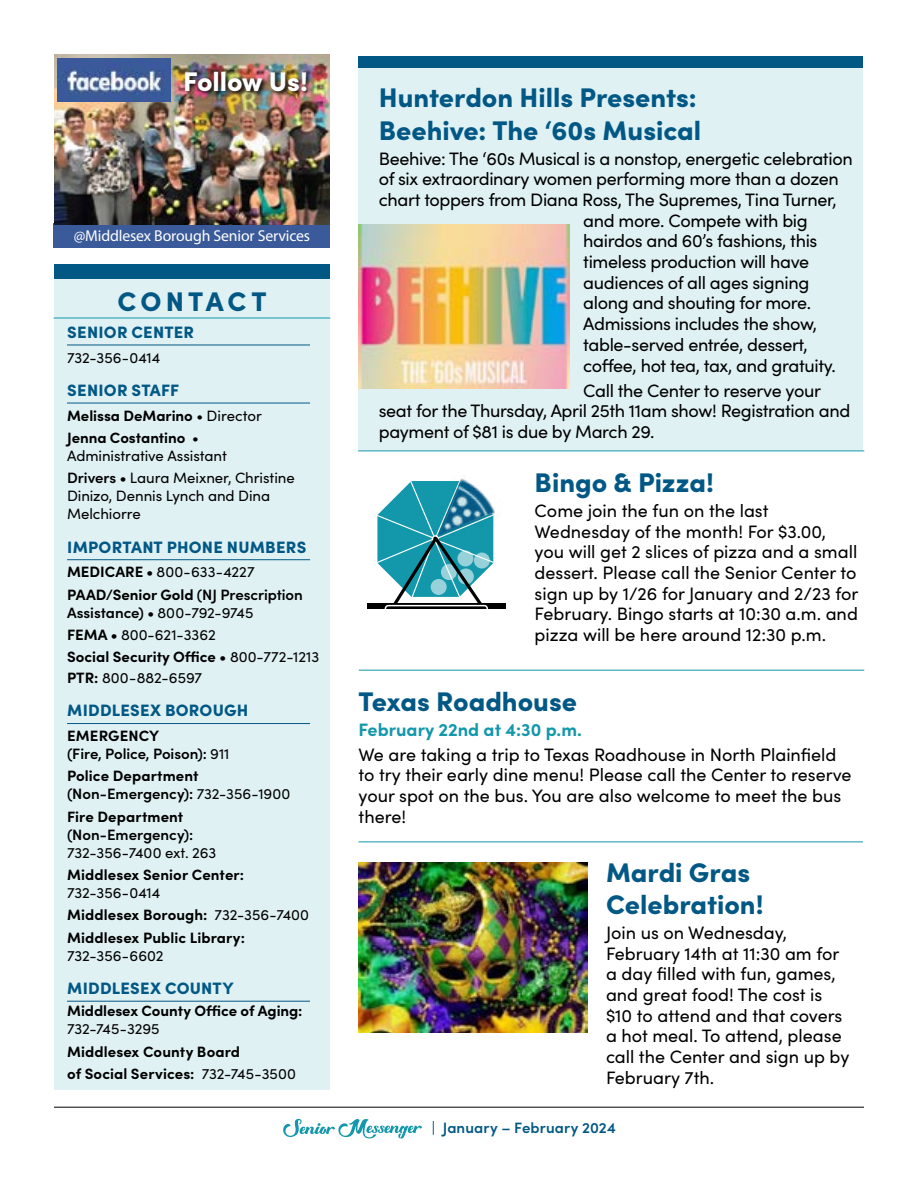
<style>
.page{position:relative;width:918px;height:1188px;background:#fff}
.page>*{position:absolute;margin:0;border:0;box-sizing:border-box;transform-origin:0 0}
.t1{font:900 27px/32.4px "Sofia Pro";color:#025885}
.t2{font:900 27px "Sofia Pro";letter-spacing:-.005em;color:#fff}
.t3{font:900 27px "Sofia Pro";letter-spacing:.145em;color:#025885}
.t4{font:18px/20.7px "Sofia Pro";color:#000}
.t5{font:18px/20.7px "Sofia Pro";letter-spacing:-.02em;color:#000}
.t6{font:700 18px "Sofia Pro";color:#1297ab}
.t7{font:900 16.5px "Sofia Pro";letter-spacing:.015em;color:#025885}
.t8{font:15.75px "Myriad Pro";letter-spacing:-.01em;color:#fff}
.t9{font:700 15px/22.4px "Sofia Pro";letter-spacing:.005em;color:#000}
.t10{font:15px/21.8px "Sofia Pro";letter-spacing:-.005em;color:#000}
.t11{font:600 15px/18px "Sofia Pro";letter-spacing:-.005em;color:#000}
.t12{font:600 15px "Sofia Pro";letter-spacing:.005em;color:#025885}
.s1{font-weight:400}
.s2{font-weight:600}
.s3{font-weight:700}
</style>
<div class="page">
<div style="left:358px;top:64px;width:505px;height:387px;background:#e0f1f4"></div>
<div style="left:358px;top:56px;width:505px;height:12px;background:#025885"></div>
<hr style="left:358px;top:451px;width:506px;height:1px;background:#1297ab">
<hr style="left:54px;top:1107px;width:810px;height:1px;background:#000">
<svg style="left:283px;top:1119px;width:139px;height:20px"></svg>
<div style="left:54px;top:223px;width:276px;height:25px;background:#3b5a9a"></div>
<img style="left:54px;top:54px;width:276px;height:170px">
<img style="left:57px;top:59px;width:114px;height:42px">
<div style="left:185px;top:69px;width:127px;height:29px;background:#000;opacity:.88"></div>
<hr style="left:359px;top:670px;width:505px;height:1px;background:#1297ab">
<hr style="left:359px;top:842px;width:504px;height:1px;background:#1297ab">
<div style="left:54px;top:275px;width:276px;height:815px;background:#e0f1f4"></div>
<hr style="left:67px;top:345px;width:243px;height:1px;background:#025885">
<hr style="left:67px;top:403px;width:243px;height:1px;background:#025885">
<hr style="left:67px;top:559px;width:243px;height:1px;background:#025885">
<hr style="left:67px;top:723px;width:243px;height:1px;background:#025885">
<hr style="left:67px;top:1001px;width:243px;height:1px;background:#025885">
<hr style="left:54px;top:318px;width:276px;height:1px;background:#1297ab">
<div style="left:54px;top:264px;width:276px;height:14px;background:#025885"></div>
<div style="left:367px;top:603px;width:138px;height:6px;background:#000"></div>
<svg style="left:377px;top:481px;width:116px;height:128px"></svg>
<img style="left:416px;top:478px;width:79px;height:86px">
<img style="left:358px;top:224px;width:212px;height:164px">
<img style="left:359px;top:862px;width:229px;height:170px">
<h1 class="t2" style="left:183px;top:60px;width:126px">Follow Us!</h1>
<p class="t8" style="left:74px;top:226px;width:238px">@Middlesex Borough Senior Services</p>
<h1 class="t3" style="left:118px;top:280px;width:150px">CONTACT</h1>
<p class="t7" style="left:67px;top:319px;width:129px">SENIOR CENTER</p>
<p class="t10" style="left:67px;top:346px;width:95px">732-356-0414</p>
<p class="t7" style="left:67px;top:377px;width:114px">SENIOR STAFF</p>
<p class="t9" style="left:67px;top:403px;width:196px">Melissa DeMarino <span class="s1">• Director<br></span>Jenna Costantino <span class="s1">•</span></p>
<p class="t10" style="left:67px;top:444px;width:229px;line-height:22.4px">Administrative Assistant<br><span class="s2">Drivers •</span> Laura Meixner, Christine</p>
<p class="t10" style="left:67px;top:486px;width:205px;line-height:18px">Dinizo, Dennis Lynch and Dina<br>Melchiorre</p>
<p class="t7" style="left:67px;top:534px;width:241px">IMPORTANT PHONE NUMBERS</p>
<p class="t9" style="left:67px;top:560px;width:237px">MEDICARE • <span class="s1">800-633-4227<br></span>PAAD/Senior Gold <span class="s2">(NJ Prescription</span></p>
<p class="t10" style="left:67px;top:601px;width:254px"><span class="s2">Assistance) •</span> 800-792-9745<br><span class="s3">FEMA •</span> 800-621-3362<br><span class="s3">Social Security Office •</span> 800-772-1213<br><span class="s3">PTR:</span> 800-882-6597</p>
<p class="t7" style="left:67px;top:698px;width:183px">MIDDLESEX BOROUGH</p>
<p class="t11" style="left:67px;top:726px;width:164px"><span class="s3">EMERGENCY<br></span>(Fire, Police, Poison): <span class="s1">911</span></p>
<p class="t9" style="left:67px;top:766px;width:225px;line-height:18px">Police Department <span class="s2">(Non-Emergency):</span> <span class="s1">732-356-1900</span></p>
<p class="t9" style="left:67px;top:804px;width:118px">Fire Department</p>
<p class="t11" style="left:67px;top:825px;width:128px">(Non-Emergency):</p>
<p class="t10" style="left:67px;top:841px;width:151px">732-356-7400 ext. 263</p>
<p class="t9" style="left:67px;top:863px;width:179px">Middlesex Senior Center:</p>
<p class="t9" style="left:67px;top:881px;width:244px"><span class="s1">732-356-0414<br></span>Middlesex Borough: <span class="s1">732-356-7400<br></span>Middlesex Public Library:</p>
<p class="t10" style="left:67px;top:944px;width:98px">732-356-6602</p>
<p class="t7" style="left:67px;top:975px;width:168px">MIDDLESEX COUNTY</p>
<p class="t9" style="left:67px;top:999px;width:237px">Middlesex County Office of Aging:</p>
<p class="t10" style="left:67px;top:1017px;width:94px">732-745-3295</p>
<p class="t9" style="left:67px;top:1039px;width:230px">Middlesex County Board<br>of Social Services: <span class="s1">732-745-3500</span></p>
<h1 class="t1" style="left:379px;top:79px;width:324px">Hunterdon Hills Presents:<br>Beehive: The ‘60s Musical</h1>
<p class="t5" style="left:379px;top:147px;width:475px">Beehive: The ‘60s Musical is a nonstop, energetic celebration</p>
<p class="t5" style="left:379px;top:168px;width:462px">of six extraordinary women performing more than a dozen</p>
<p class="t5" style="left:379px;top:188px;width:459px">chart toppers from Diana Ross, The Supremes, Tina Turner,</p>
<p class="t5" style="left:583px;top:209px;width:226px">and more. Compete with big</p>
<p class="t5" style="left:583px;top:230px;width:236px">hairdos and 60’s fashions, this</p>
<p class="t5" style="left:583px;top:250px;width:227px">timeless production will have</p>
<p class="t5" style="left:583px;top:271px;width:228px">audiences of all ages signing</p>
<p class="t5" style="left:583px;top:292px;width:229px">along and shouting for more.</p>
<p class="t5" style="left:583px;top:313px;width:235px">Admissions includes the show,</p>
<p class="t5" style="left:583px;top:333px;width:226px">table-served entrée, dessert,</p>
<p class="t5" style="left:583px;top:354px;width:254px">coffee, hot tea, tax, and gratuity.</p>
<p class="t5" style="left:379px;top:379px;width:473px;text-indent:204px">Call the Center to reserve your seat for the Thursday, April 25th 11am show! Registration and payment of $81 is due by March 29.</p>
<h1 class="t1" style="left:535px;top:464px;width:181px">Bingo &amp; Pizza!</h1>
<p class="t4" style="left:535px;top:499px;width:325px">Come join the fun on the last Wednesday of the month! For $3.00, you will get 2 slices of pizza and a small dessert. Please call the Senior Center to sign up by 1/26 for January and 2/23 for February. Bingo starts at 10:30 a.m. and pizza will be here around 12:30 p.m.</p>
<h1 class="t1" style="left:359px;top:682px;width:220px">Texas Roadhouse</h1>
<p class="t6" style="left:359px;top:715px;width:225px">February 22nd at 4:30 p.m.</p>
<p class="t4" style="left:359px;top:743px;width:495px">We are taking a trip to Texas Roadhouse in North Plainfield to try their early dine menu! Please call the Center to reserve your spot on the bus. You are also welcome to meet the bus there!</p>
<h1 class="t1" style="left:606px;top:853px;width:159px">Mardi Gras<br>Celebration!</h1>
<p class="t4" style="left:606px;top:921px;width:245px">Join us on Wednesday,<br>February 14th at 11:30 am for a day filled with fun, games, and great food! The cost is $10 to attend and that covers a hot meal. To attend, please call the Center and sign up by<br>February 7th.</p>
<p class="t12" style="left:432px;top:1116px;width:186px">| January – February 2024</p>
</div>
